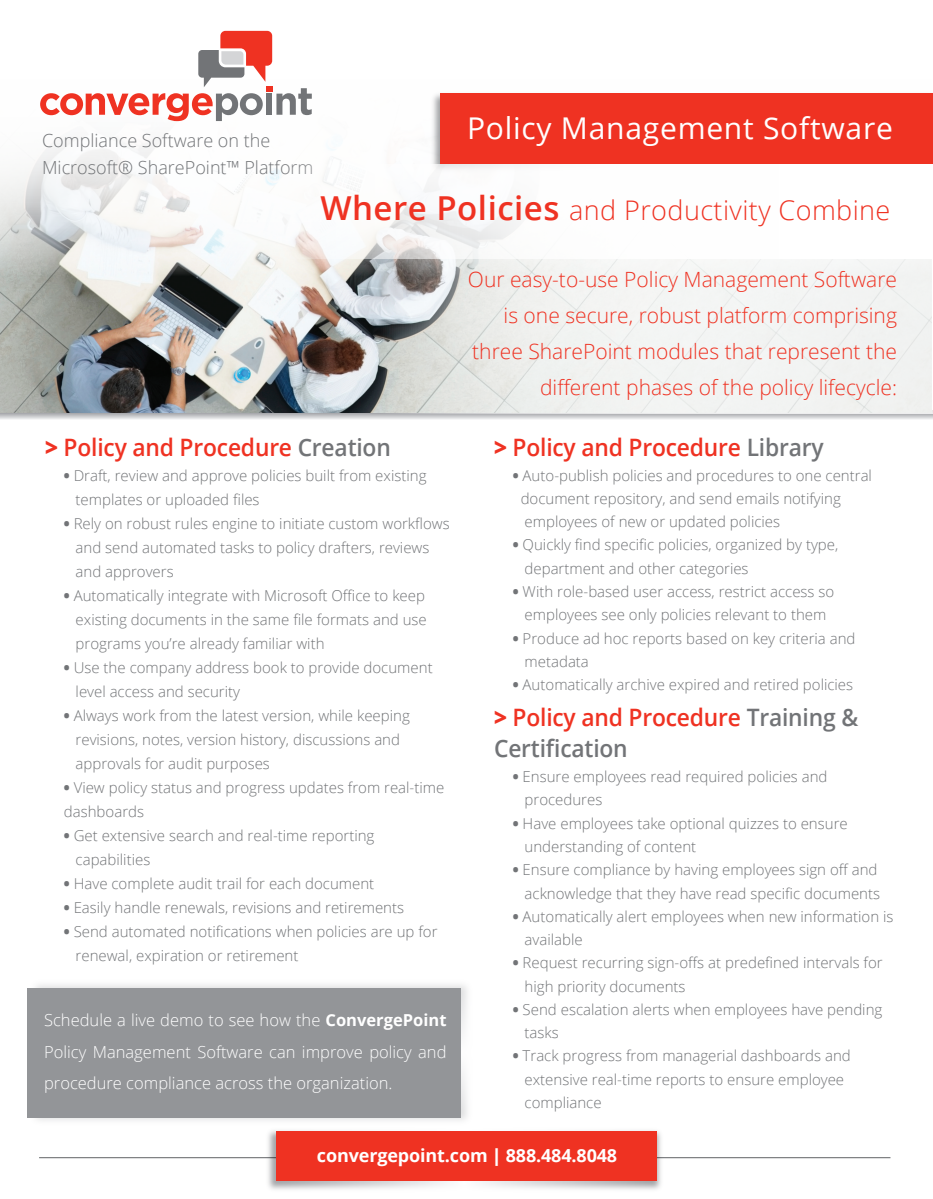
<style>
.page{position:relative;width:933px;height:1199px;background:#fff}
.page>*{position:absolute;margin:0;border:0;box-sizing:border-box;transform-origin:0 0}
.t1{font:30px "Open Sans";letter-spacing:.025em;color:#fff}
.t2{font:300 27px "Open Sans";letter-spacing:.015em;color:#ef3222}
.t3{font:600 24px "Open Sans";letter-spacing:-.01em;color:#ef3222;scale:.95 1}
.t4{font:600 24px/31.5px "Open Sans";letter-spacing:-.01em;color:#727477;scale:.95 1}
.t5{font:300 21px/36px "Open Sans";color:#ef3222;text-align:right}
.t6{font:300 18px/27px "Open Sans";color:#727477}
.t7{font:700 18px "Open Sans";letter-spacing:-.01em;color:#fff}
.t8{font:300 16.5px/31.5px "Open Sans";color:#fff;text-align:justify}
.t9{font:300 15px/23.2px "Open Sans";color:#727477}
.s1{font-weight:600;font-size:33px}
.s2{font-weight:800}
.s3{color:#727477}
.s4{font-weight:700}
.s5{font-weight:800;color:#ef3222}
.s6{color:#ef3222}
</style>
<div class="page">
<svg style="left:0;top:412px;width:932px;height:7px;background:#c7c8cb"></svg>
<img style="left:0;top:277px;width:378px;height:135px">
<svg style="left:0;top:30px;width:378px;height:247px"></svg>
<svg style="left:40px;top:31px;width:271px;height:90px"></svg>
<img style="left:432px;top:94px;width:8px;height:70px">
<div style="left:440px;top:93px;width:492px;height:71px;background:#ef3222"></div>
<img style="left:27px;top:984px;width:440px;height:175px">
<div style="left:27px;top:988px;width:433px;height:129px;background:#939598"></div>
<hr style="left:39px;top:1157px;width:851px;height:1px;background:#727477">
<img style="left:217px;top:1079px;width:494px;height:111px">
<div style="left:275px;top:1131px;width:381px;height:50px;background:#ef3222"></div>
<svg style="left:276px;top:164px;width:245px;height:95px"></svg>
<svg style="left:378px;top:259px;width:554px;height:154px"></svg>
<p class="t6" style="left:42px;top:126px;width:273px">Compliance Software on the<br>Microsoft® SharePoint™ Platform</p>
<h1 class="t1" style="left:467px;top:108px;width:427px">Policy Management Software</h1>
<h2 class="t2" style="left:320px;top:191px;width:571px"><span class="s1">Where Policies</span> and Productivity Combine</h2>
<h3 class="t5" style="left:467px;top:261px;width:430px">Our easy-to-use Policy Management Software is one secure, robust platform comprising three SharePoint modules that represent the different phases of the policy lifecycle:</h3>
<h3 class="t3" style="left:45px;top:430px;width:365px"><span class="s2">&gt;</span> Policy and Procedure <span class="s3">Creation</span></h3>
<p class="t9" style="left:76px;top:463px;width:352px;line-height:24px;text-indent:-12px"><span class="s2">•</span> Draft, review and approve policies built from existing templates or uploaded files</p>
<p class="t9" style="left:76px;top:511px;width:375px;line-height:24px;text-indent:-12px"><span class="s2">•</span> Rely on robust rules engine to initiate custom workflows and send automated tasks to policy drafters, reviews and approvers</p>
<p class="t9" style="left:76px;top:583px;width:352px;line-height:24px;text-align:justify;text-indent:-12px"><span class="s2">•</span> Automatically integrate with Microsoft Office to keep existing documents in the same file formats and use programs you’re already familiar with</p>
<p class="t9" style="left:76px;top:655px;width:358px;line-height:24px;text-indent:-12px"><span class="s2">•</span> Use the company address book to provide document level access and security</p>
<p class="t9" style="left:76px;top:703px;width:335px;line-height:24px;text-indent:-12px"><span class="s2">•</span> Always work from the latest version, while keeping revisions, notes, version history, discussions and approvals for audit purposes</p>
<p class="t9" style="left:64px;top:775px;width:382px;line-height:24px"><span class="s2">•</span> View policy status and progress updates from real-time dashboards</p>
<p class="t9" style="left:76px;top:823px;width:300px;line-height:24px;text-indent:-12px"><span class="s2">•</span> Get extensive search and real-time reporting capabilities</p>
<p class="t9" style="left:64px;top:871px;width:312px"><span class="s2">•</span> Have complete audit trail for each document</p>
<p class="t9" style="left:64px;top:895px;width:341px"><span class="s2">•</span> Easily handle renewals, revisions and retirements</p>
<p class="t9" style="left:76px;top:919px;width:363px;line-height:24px;text-indent:-12px"><span class="s2">•</span> Send automated notifications when policies are up for renewal, expiration or retirement</p>
<p class="t8" style="left:44px;top:1004px;width:404px">Schedule a live demo to see how the <span class="s4">ConvergePoint </span>Policy Management Software can improve policy and procedure compliance across the organization.</p>
<h3 class="t3" style="left:494px;top:430px;width:348px"><span class="s2">&gt;</span> Policy and Procedure <span class="s3">Library</span></h3>
<p class="t9" style="left:520px;top:463px;width:353px;text-indent:-8px"><span class="s2">•</span> Auto-publish policies and procedures to one central document repository, and send emails notifying employees of new or updated policies</p>
<p class="t9" style="left:524px;top:533px;width:315px;text-indent:-12px"><span class="s2">•</span> Quickly find specific policies, organized by type, department and other categories</p>
<p class="t9" style="left:512px;top:579px;width:323px;text-align:center"><span class="s2">•</span> With role-based user access, restrict access so employees see only policies relevant to them</p>
<p class="t9" style="left:524px;top:626px;width:332px;text-indent:-12px"><span class="s2">•</span> Produce ad hoc reports based on key criteria and metadata</p>
<p class="t9" style="left:512px;top:672px;width:342px"><span class="s2">•</span> Automatically archive expired and retired policies</p>
<h3 class="t4" style="left:494px;top:701px;width:384px"><span class="s5">&gt;</span> <span class="s6">Policy and Procedure</span> Training &amp;<br>Certification</h3>
<p class="t9" style="left:524px;top:765px;width:304px;text-indent:-12px"><span class="s2">•</span> Ensure employees read required policies and procedures</p>
<p class="t9" style="left:524px;top:811px;width:324px;text-indent:-12px"><span class="s2">•</span> Have employees take optional quizzes to ensure understanding of content</p>
<p class="t9" style="left:512px;top:858px;width:368px;text-align:right"><span class="s2">•</span> Ensure compliance by having employees sign off and acknowledge that they have read specific documents</p>
<p class="t9" style="left:524px;top:904px;width:370px;text-indent:-12px"><span class="s2">•</span> Automatically alert employees when new information is available</p>
<p class="t9" style="left:524px;top:951px;width:359px;text-indent:-12px"><span class="s2">•</span> Request recurring sign-offs at predefined intervals for high priority documents</p>
<p class="t9" style="left:524px;top:997px;width:359px;text-indent:-12px"><span class="s2">•</span> Send escalation alerts when employees have pending tasks</p>
<p class="t9" style="left:524px;top:1044px;width:327px;text-indent:-12px"><span class="s2">•</span> Track progress from managerial dashboards and extensive real-time reports to ensure employee compliance</p>
<p class="t7" style="left:317px;top:1143px;width:302px">convergepoint.com <span class="s2">|</span> 888.484.8048</p>
</div>
